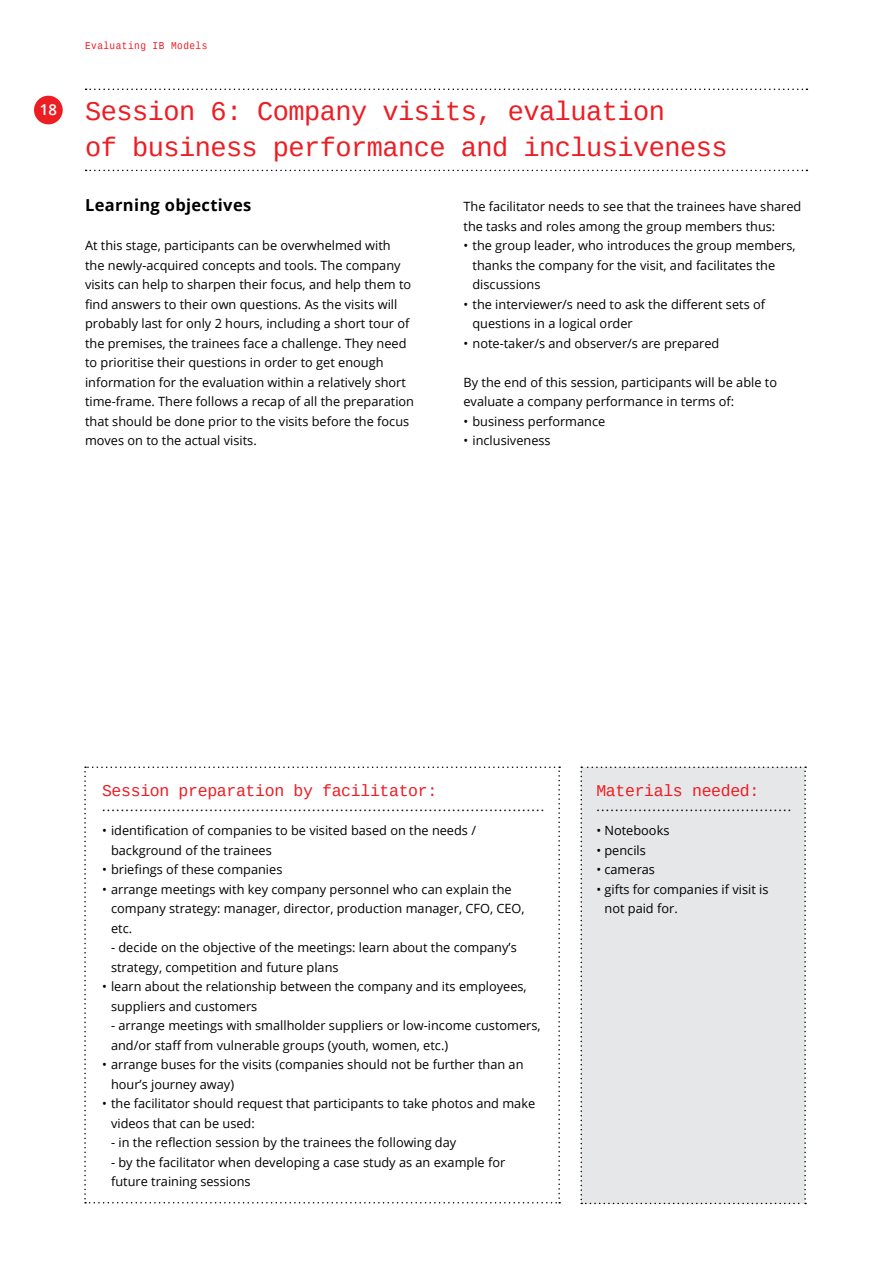
<style>
.page{position:relative;width:893px;height:1263px;background:#fff}
.page>*{position:absolute;margin:0;border:0;box-sizing:border-box;transform-origin:0 0}
.t1{font:27px/36px "Cousine";letter-spacing:-.02em;color:#ed1d24}
.t2{font:16.5px "Cousine";letter-spacing:-.02em;color:#ed1d24}
.t3{font:700 16.5px "Open Sans";letter-spacing:.02em;color:#000}
.t4{font:12.75px/19.5px "Open Sans";color:#000}
.t5{font:10.5px "Cousine";letter-spacing:.05em;color:#ed1d24;scale:.9 1}
</style>
<div class="page">
<div style="left:34px;top:96px;width:29px;height:28px;background:#ed1d24;border-radius:50%"></div>
<div style="left:580px;top:766px;width:226px;height:438px;background:#e6e7e8"></div>
<svg style="left:86px;top:89px;width:721px;height:1px"></svg>
<svg style="left:86px;top:170px;width:721px;height:1px"></svg>
<svg style="left:84px;top:766px;width:476px;height:437px"></svg>
<p class="t5" style="left:85px;top:39px;width:137px">Evaluating IB Models</p>
<h1 class="t1" style="left:85px;top:93px;width:644px;text-indent:-45px"><sup>18</sup> Session 6: Company visits, evaluation<br>of business performance and inclusiveness</h1>
<p class="t3" style="left:85px;top:194px;width:168px">Learning objectives</p>
<p class="t4" style="left:85px;top:236px;width:331px">At this stage, participants can be overwhelmed with<br>the newly-acquired concepts and tools. The company visits can help to sharpen their focus, and help them to find answers to their own questions. As the visits will probably last for only 2 hours, including a short tour of the premises, the trainees face a challenge. They need to prioritise their questions in order to get enough information for the evaluation within a relatively short time-frame. There follows a recap of all the preparation that should be done prior to the visits before the focus moves on to the actual visits.</p>
<p class="t4" style="left:463px;top:197px;width:339px">The facilitator needs to see that the trainees have shared the tasks and roles among the group members thus:</p>
<p class="t4" style="left:472px;top:236px;width:325px;text-indent:-9px">• the group leader, who introduces the group members, thanks the company for the visit, and facilitates the discussions</p>
<p class="t4" style="left:472px;top:294px;width:294px;text-indent:-9px">• the interviewer/s need to ask the different sets of questions in a logical order</p>
<p class="t4" style="left:463px;top:333px;width:257px">• note-taker/s and observer/s are prepared</p>
<p class="t4" style="left:463px;top:372px;width:315px">By the end of this session, participants will be able to evaluate a company performance in terms of:</p>
<p class="t4" style="left:463px;top:411px;width:143px">• business performance</p>
<p class="t4" style="left:463px;top:430px;width:89px">• inclusiveness</p>
<p class="t2" style="left:102px;top:780px;width:337px">Session preparation by facilitator:</p>
<p class="t4" style="left:102px;top:797px;width:444px">...............................................................................................</p>
<p class="t4" style="left:111px;top:821px;width:366px;text-indent:-9px">• identification of companies to be visited based on the needs / background of the trainees</p>
<p class="t4" style="left:102px;top:860px;width:182px">• briefings of these companies</p>
<p class="t4" style="left:111px;top:879px;width:415px;text-indent:-9px">• arrange meetings with key company personnel who can explain the company strategy: manager, director, production manager, CFO, CEO, etc.</p>
<p class="t4" style="left:111px;top:938px;width:407px">- decide on the objective of the meetings: learn about the company’s strategy, competition and future plans</p>
<p class="t4" style="left:111px;top:977px;width:417px;text-indent:-9px">• learn about the relationship between the company and its employees, suppliers and customers</p>
<p class="t4" style="left:111px;top:1016px;width:431px">- arrange meetings with smallholder suppliers or low-income customers, and/or staff from vulnerable groups (youth, women, etc.)</p>
<p class="t4" style="left:111px;top:1055px;width:414px;text-indent:-9px">• arrange buses for the visits (companies should not be further than an hour’s journey away)</p>
<p class="t4" style="left:111px;top:1093px;width:426px;text-indent:-9px">• the facilitator should request that participants to take photos and make videos that can be used:</p>
<p class="t4" style="left:111px;top:1132px;width:347px">- in the reflection session by the trainees the following day</p>
<p class="t4" style="left:111px;top:1152px;width:396px">- by the facilitator when developing a case study as an example for future training sessions</p>
<p class="t2" style="left:596px;top:780px;width:165px">Materials needed:</p>
<p class="t4" style="left:596px;top:797px;width:196px">..........................................</p>
<p class="t4" style="left:596px;top:821px;width:75px">• Notebooks</p>
<p class="t4" style="left:596px;top:840px;width:51px">• pencils</p>
<p class="t4" style="left:596px;top:860px;width:60px">• cameras</p>
<p class="t4" style="left:604px;top:879px;width:166px;text-indent:-8px">• gifts for companies if visit is not paid for.</p>
</div>
